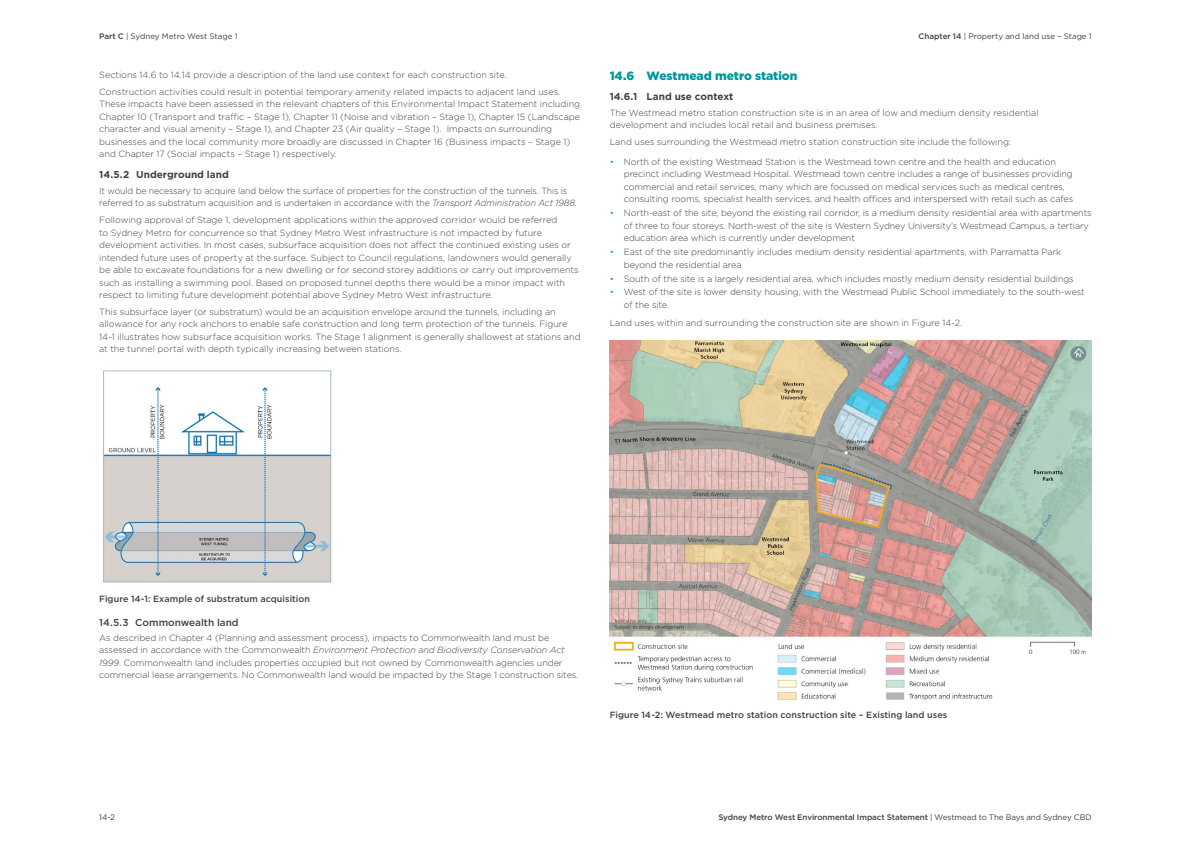
<style>
.page{position:relative;width:1191px;height:842px;background:#fff}
.page>*{position:absolute;margin:0;border:0;box-sizing:border-box;transform-origin:0 0}
.Heading_1{font:900 12px "Gotham";letter-spacing:-.01em;color:#00979d}
.Heading_2{font:700 10px "Gotham";letter-spacing:.005em;color:#414042}
.Heading_3{font:500 10px "Gotham";color:#414042}
.Text{font:300 9px/12.5px "Gotham";letter-spacing:-.005em;color:#414042}
.Text_bullets_level_1{font:300 9px/12.5px "Gotham";letter-spacing:-.01em;color:#414042}
.Figure___caption_hea{font:500 9px "Gotham";color:#414042}
.t1{font:500 8px "Gotham";letter-spacing:-.01em;color:#414042}
.t2{font:8px "Gotham";color:#414042}
.s1{font-weight:500}
.s2{font-style:italic}
.s3{color:#1aa2a7}
.s4{font-weight:400}
</style>
<div class="page">
<img style="left:103px;top:370px;width:229px;height:213px">
<img style="left:609px;top:341px;width:482px;height:360px">
<p class="t2" style="left:99px;top:31px;width:140px"><span class="s1">Part C</span> | Sydney Metro West Stage 1</p>
<p class="t2" style="left:918px;top:31px;width:175px"><span class="s1">Chapter 14</span> | Property and land use – Stage 1</p>
<p class="Text" style="left:99px;top:68px;width:409px">Sections 14.6 to 14.14 provide a description of the land use context for each construction site.</p>
<p class="Text" style="left:99px;top:85px;width:482px">Construction activities could result in potential temporary amenity related impacts to adjacent land uses.<br>These impacts have been assessed in the relevant chapters of this Environmental Impact Statement including Chapter 10 (Transport and traffic – Stage 1), Chapter 11 (Noise and vibration – Stage 1), Chapter 15 (Landscape character and visual amenity – Stage 1), and Chapter 23 (Air quality – Stage 1). Impacts on surrounding businesses and the local community more broadly are discussed in Chapter 16 (Business impacts – Stage 1) and Chapter 17 (Social impacts – Stage 1) respectively.</p>
<h2 class="Heading_2" style="left:99px;top:168px;width:131px">14.5.2 Underground land</h2>
<p class="Text" style="left:99px;top:184px;width:479px">It would be necessary to acquire land below the surface of properties for the construction of the tunnels. This is referred to as substratum acquisition and is undertaken in accordance with the <span class="s2">Transport Administration Act 1988</span>.</p>
<p class="Text" style="left:99px;top:213px;width:481px">Following approval of Stage 1, development applications within the approved corridor would be referred<br>to Sydney Metro for concurrence so that Sydney Metro West infrastructure is not impacted by future development activities. In most cases, subsurface acquisition does not affect the continued existing uses or intended future uses of property at the surface. Subject to Council regulations, landowners would generally be able to excavate foundations for a new dwelling or for second storey additions or carry out improvements such as installing a swimming pool. Based on proposed tunnel depths there would be a minor impact with respect to limiting future development potential above Sydney Metro West infrastructure.</p>
<p class="Text" style="left:99px;top:305px;width:483px">This subsurface layer (or substratum) would be an acquisition envelope around the tunnels, including an allowance for any rock anchors to enable safe construction and long term protection of the tunnels. Figure 14‑1 illustrates how subsurface acquisition works. The Stage 1 alignment is generally shallowest at stations and at the tunnel portal with depth typically increasing between stations.</p>
<h1 class="Heading_1" style="left:609px;top:68px;width:189px">14.6 Westmead metro station</h1>
<h2 class="Heading_2" style="left:609px;top:90px;width:125px">14.6.1 Land use context</h2>
<p class="Text" style="left:609px;top:106px;width:430px">The Westmead metro station construction site is in an area of low and medium density residential development and includes local retail and business premises.</p>
<p class="Text" style="left:609px;top:135px;width:403px">Land uses surrounding the Westmead metro station construction site include the following:</p>
<p class="Text_bullets_level_1" style="left:624px;top:155px;width:451px;text-indent:-14px"><span class="s3">•</span> North of the existing Westmead Station is the Westmead town centre and the health and education precinct including Westmead Hospital. Westmead town centre includes a range of businesses providing commercial and retail services, many which are focussed on medical services such as medical centres, consulting rooms, specialist health services, and health offices and interspersed with retail such as cafes</p>
<p class="Text_bullets_level_1" style="left:624px;top:206px;width:469px;text-indent:-14px"><span class="s3">•</span> North-east of the site, beyond the existing rail corridor, is a medium density residential area with apartments of three to four storeys. North-west of the site is Western Sydney University’s Westmead Campus, a tertiary education area which is currently under development</p>
<p class="Text_bullets_level_1" style="left:624px;top:245px;width:439px;text-indent:-14px"><span class="s3">•</span> East of the site predominantly includes medium density residential apartments, with Parramatta Park beyond the residential area</p>
<p class="Text_bullets_level_1" style="left:609px;top:272px;width:465px"><span class="s3">•</span> South of the site is a largely residential area, which includes mostly medium density residential buildings</p>
<p class="Text_bullets_level_1" style="left:624px;top:286px;width:462px;text-indent:-14px"><span class="s3">•</span> West of the site is lower density housing, with the Westmead Public School immediately to the south-west of the site.</p>
<p class="Text" style="left:609px;top:316px;width:354px">Land uses within and surrounding the construction site are shown in Figure 14‑2.</p>
<p class="Figure___caption_hea" style="left:99px;top:593px;width:212px">Figure 14‑1: Example of substratum acquisition</p>
<p class="Heading_3" style="left:99px;top:616px;width:141px">14.5.3 Commonwealth land</p>
<p class="Text" style="left:99px;top:631px;width:480px">As described in Chapter 4 (Planning and assessment process), impacts to Commonwealth land must be assessed in accordance with the Commonwealth <span class="s2">Environment Protection and Biodiversity Conservation Act 1999</span>. Commonwealth land includes properties occupied but not owned by Commonwealth agencies under commercial lease arrangements. No Commonwealth land would be impacted by the Stage 1 construction sites.</p>
<p class="Figure___caption_hea" style="left:609px;top:709px;width:339px">Figure 14‑2: Westmead metro station construction site – Existing land uses</p>
<p class="t2" style="left:99px;top:812px;width:17px">14-2</p>
<p class="t1" style="left:718px;top:812px;width:375px">Sydney Metro West Environmental Impact Statement <span class="s4">| Westmead to The Bays and Sydney CBD</span></p>
</div>
